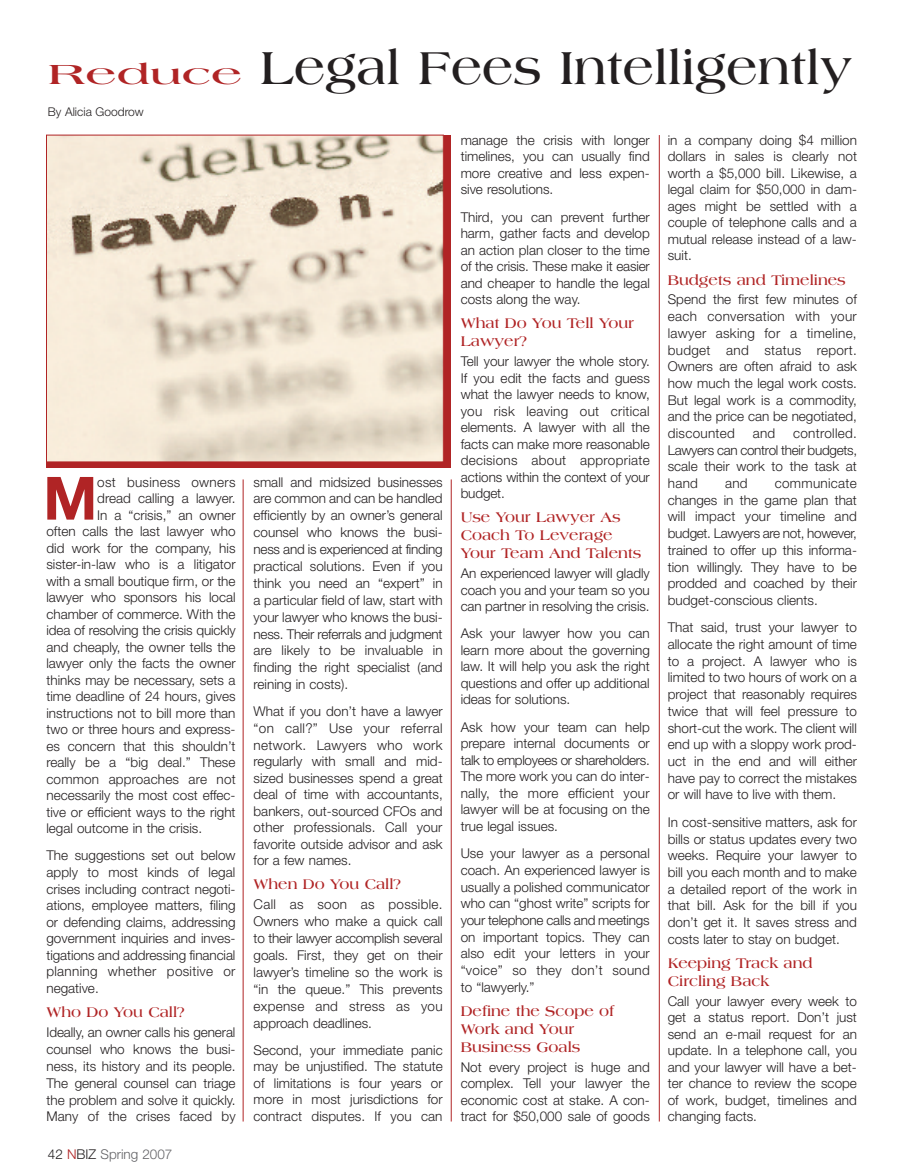
<style>
.page{position:relative;width:905px;height:1175px;background:#fff}
.page>*{position:absolute;margin:0;border:0;box-sizing:border-box;transform-origin:0 0}
.t1{font:700 59.7px "Helvetica Neue";color:#b02425}
.t2{font:700 49.5px "Americana";color:#231f20}
.t3{font:700 15px/18px "Americana";color:#b02425}
.t4{font:300 13.5px/16.5px "Helvetica Neue";color:#231f20;text-align:justify}
.t5{font:300 13.5px "Helvetica Neue";color:#636366}
.t6{font:300 12px "Helvetica Neue";color:#231f20}
.s1{font-size:29.7px;color:#b02425}
.s2{color:#231f20}
.s3{color:#b02425}
</style>
<div class="page">
<hr style="left:243px;top:479px;width:1px;height:642px;background:#b02425">
<hr style="left:451px;top:479px;width:1px;height:642px;background:#b02425">
<hr style="left:659px;top:135px;width:1px;height:986px;background:#b02425">
<svg style="left:46px;top:135px;width:404px;height:333px;fill:#b02425"></svg>
<img style="left:48px;top:137px;width:393px;height:323px">
<h1 class="t2" style="left:48px;top:48px;width:805px"><span class="s1">Reduce</span> Legal Fees Intelligently</h1>
<p class="t6" style="left:48px;top:107px;width:97px">By Alicia Goodrow</p>
<p class="t1" style="left:43px;top:477px;width:56px">M</p>
<p class="t4" style="left:97px;top:475px;width:140px">ost business owners dread calling a lawyer.<br>In a “crisis,” an owner</p>
<p class="t4" style="left:46px;top:524px;width:191px">often calls the last lawyer who</p>
<p class="t4" style="left:46px;top:541px;width:190px">did work for the company, his</p>
<p class="t4" style="left:46px;top:557px;width:191px">sister-in-law who is a litigator</p>
<p class="t4" style="left:46px;top:574px;width:191px">with a small boutique firm, or the</p>
<p class="t4" style="left:46px;top:590px;width:191px">lawyer who sponsors his local</p>
<p class="t4" style="left:46px;top:607px;width:191px">chamber of commerce. With the</p>
<p class="t4" style="left:46px;top:623px;width:191px">idea of resolving the crisis quickly</p>
<p class="t4" style="left:46px;top:640px;width:191px">and cheaply, the owner tells the</p>
<p class="t4" style="left:46px;top:656px;width:191px">lawyer only the facts the owner</p>
<p class="t4" style="left:46px;top:673px;width:191px">thinks may be necessary, sets a</p>
<p class="t4" style="left:46px;top:689px;width:191px">time deadline of 24 hours, gives</p>
<p class="t4" style="left:46px;top:706px;width:191px">instructions not to bill more than</p>
<p class="t4" style="left:46px;top:722px;width:191px">two or three hours and express-</p>
<p class="t4" style="left:46px;top:739px;width:191px">es concern that this shouldn’t</p>
<p class="t4" style="left:46px;top:755px;width:190px">really be a “big deal.” These</p>
<p class="t4" style="left:46px;top:772px;width:191px">common approaches are not</p>
<p class="t4" style="left:46px;top:788px;width:191px">necessarily the most cost effec-</p>
<p class="t4" style="left:46px;top:805px;width:191px">tive or efficient ways to the right</p>
<p class="t4" style="left:46px;top:821px;width:157px">legal outcome in the crisis.</p>
<p class="t4" style="left:46px;top:848px;width:191px">The suggestions set out below apply to most kinds of legal crises including contract negoti&shy;ations, employee matters, filing or defending claims, addressing government inquiries and inves&shy;tigations and addressing financial planning whether positive or negative.</p>
<h5 class="t3" style="left:46px;top:1003px;width:140px">Who Do You Call?</h5>
<p class="t4" style="left:46px;top:1025px;width:191px">Ideally, an owner calls his general counsel who knows the busi&shy;ness, its history and its people.<br>The general counsel can triage the problem and solve it quickly.<br>Many of the crises faced by</p>
<p class="t5" style="left:48px;top:1149px;width:126px"><span class="s2">42</span> <span class="s3">N</span><span class="s2">BIZ</span> Spring 2007</p>
<p class="t4" style="left:253px;top:474px;width:191px">small and midsized businesses are common and can be handled efficiently by an owner’s general counsel who knows the busi&shy;ness and is experienced at finding practical solutions. Even if you think you need an “expert” in a particular field of law, start with your lawyer who knows the busi&shy;ness. Their referrals and judgment are likely to be invaluable in finding the right specialist (and reining in costs).</p>
<p class="t4" style="left:253px;top:704px;width:191px">What if you don’t have a lawyer “on call?” Use your referral network. Lawyers who work regularly with small and mid&shy;sized businesses spend a great deal of time with accountants, bankers, out-sourced CFOs and other professionals. Call your favorite outside advisor and ask for a few names.</p>
<h5 class="t3" style="left:253px;top:876px;width:149px">When Do You Call?</h5>
<p class="t4" style="left:253px;top:897px;width:191px">Call as soon as possible.<br>Owners who make a quick call to their lawyer accomplish several goals. First, they get on their lawyer’s timeline so the work is “in the queue.” This prevents expense and stress as you approach deadlines.</p>
<p class="t4" style="left:253px;top:1043px;width:191px">Second, your immediate panic may be unjustified. The statute of limitations is four years or more in most jurisdictions for contract disputes. If you can</p>
<p class="t4" style="left:460px;top:133px;width:191px">manage the crisis with longer timelines, you can usually find more creative and less expen&shy;sive resolutions.</p>
<p class="t4" style="left:460px;top:210px;width:191px">Third, you can prevent further harm, gather facts and develop an action plan closer to the time of the crisis. These make it easier and cheaper to handle the legal costs along the way.</p>
<h5 class="t3" style="left:460px;top:315px;width:175px">What Do You Tell Your<br>Lawyer?</h5>
<p class="t4" style="left:460px;top:354px;width:191px">Tell your lawyer the whole story.<br>If you edit the facts and guess what the lawyer needs to know, you risk leaving out critical elements. A lawyer with all the facts can make more reasonable decisions about appropriate actions within the context of your budget.</p>
<h5 class="t3" style="left:460px;top:509px;width:182px">Use Your Lawyer As<br>Coach To Leverage<br>Your Team And Talents</h5>
<p class="t4" style="left:460px;top:566px;width:191px">An experienced lawyer will gladly coach you and your team so you can partner in resolving the crisis.</p>
<p class="t4" style="left:460px;top:626px;width:191px">Ask your lawyer how you can learn more about the governing law. It will help you ask the right questions and offer up additional ideas for solutions.</p>
<p class="t4" style="left:460px;top:720px;width:191px">Ask how your team can help prepare internal documents or talk to employees or shareholders.<br>The more work you can do inter&shy;nally, the more efficient your lawyer will be at focusing on the true legal issues.</p>
<p class="t4" style="left:460px;top:846px;width:191px">Use your lawyer as a personal coach. An experienced lawyer is usually a polished communicator who can “ghost write” scripts for your telephone calls and meetings on important topics. They can also edit your letters in your “voice” so they don’t sound to “lawyerly.”</p>
<h5 class="t3" style="left:460px;top:1003px;width:155px">Define the Scope of<br>Work and Your<br>Business Goals</h5>
<p class="t4" style="left:460px;top:1060px;width:191px">Not every project is huge and complex. Tell your lawyer the economic cost at stake. A con&shy;tract for $50,000 sale of goods</p>
<p class="t4" style="left:667px;top:133px;width:191px">in a company doing $4 million dollars in sales is clearly not worth a $5,000 bill. Likewise, a legal claim for $50,000 in dam&shy;ages might be settled with a couple of telephone calls and a mutual release instead of a law&shy;suit.</p>
<h5 class="t3" style="left:667px;top:271px;width:179px">Budgets and Timelines</h5>
<p class="t4" style="left:667px;top:292px;width:191px">Spend the first few minutes of each conversation with your lawyer asking for a timeline, budget and status report.<br>Owners are often afraid to ask how much the legal work costs.<br>But legal work is a commodity, and the price can be negotiated, discounted</p>
<p class="t4" style="left:667px;top:426px;width:191px;text-indent:125px">controlled.<br>Lawyers can control their budgets, scale their work to the task at hand</p>
<p class="t4" style="left:752px;top:426px;width:24px">and</p>
<p class="t4" style="left:667px;top:476px;width:191px;text-indent:107px">communicate changes in the game plan that will impact your timeline and budget. Lawyers are not, however, trained to offer up this informa&shy;tion willingly. They have to be prodded and coached by their budget-conscious clients.</p>
<p class="t4" style="left:667px;top:620px;width:191px">That said, trust your lawyer to allocate the right amount of time to a project. A lawyer who is limited to two hours of work on a project that reasonably requires twice that will feel pressure to short-cut the work. The client will end up with a sloppy work prod&shy;uct in the end and will either have pay to correct the mistakes or will have to live with them.</p>
<p class="t4" style="left:667px;top:815px;width:191px">In cost-sensitive matters, ask for bills or status updates every two weeks. Require your lawyer to bill you each month and to make a detailed report of the work in that bill. Ask for the bill if you don’t get it. It saves stress and costs later to stay on budget.</p>
<h5 class="t3" style="left:667px;top:955px;width:146px">Keeping Track and<br>Circling Back</h5>
<p class="t4" style="left:667px;top:994px;width:191px">Call your lawyer every week to get a status report. Don’t just send an e-mail request for an update. In a telephone call, you and your lawyer will have a bet&shy;ter chance to review the scope of work, budget, timelines and changing facts.</p>
<p class="t4" style="left:725px;top:476px;width:24px">and</p>
</div>
